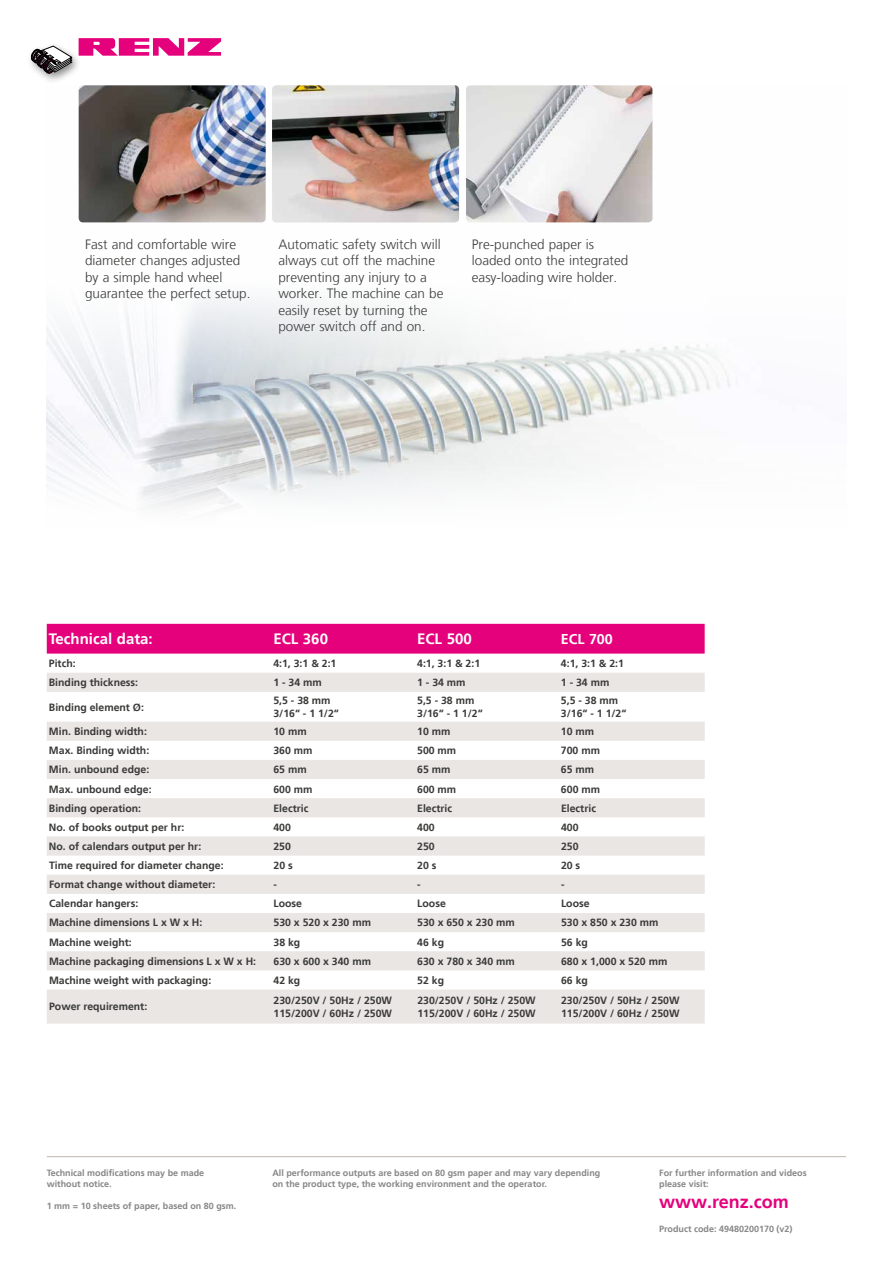
<style>
.page{position:relative;width:893px;height:1263px;background:#fff}
.page>*{position:absolute;margin:0;border:0;box-sizing:border-box;transform-origin:0 0}
.t1{font:700 18px "Frutiger LT";color:#e5007c}
.t2{font:700 15px "Frutiger LT";color:#fff}
.t3{font:700 14.25px "Frutiger LT";color:#fff}
.t4{font:300 13.5px/16.5px "Frutiger LT";color:#3a3a39}
.t5{font:700 10.5px/12.6px "Frutiger LT";color:#3a3a39}
.t6{font:700 9px/10.8px "Frutiger LT";color:#868786}
</style>
<div class="page">
<img style="left:46px;top:88px;width:692px;height:314px">
<svg style="left:46px;top:402px;width:601px;height:75px"></svg>
<div style="left:47px;top:447px;width:799px;height:177px;background:#fff"></div>
<hr style="left:47px;top:1156px;width:799px;height:1px;background:#beb8b0">
<svg style="left:79px;top:38px;width:142px;height:18px"></svg>
<div style="left:25px;top:42px;width:57px;height:43px;background:#000;opacity:.5"></div>
<svg style="left:31px;top:46px;width:41px;height:27px"></svg>
<div style="left:47px;top:624px;width:658px;height:30px;background:#e5007c"></div>
<svg style="left:47px;top:673px;width:658px;height:350px;fill:#e9e6e3"></svg>
<img style="left:466px;top:85px;width:186px;height:137px">
<img style="left:272px;top:85px;width:187px;height:137px">
<img style="left:79px;top:85px;width:187px;height:137px">
<p class="t4" style="left:85px;top:236px;width:167px">Fast and comfortable wire diameter changes adjusted by a simple hand wheel guarantee the perfect setup.</p>
<p class="t4" style="left:278px;top:236px;width:167px">Automatic safety switch will always cut off the machine preventing any injury to a worker. The machine can be easily reset by turning the power switch off and on.</p>
<p class="t4" style="left:472px;top:236px;width:158px">Pre-punched paper is loaded onto the integrated easy-loading wire holder.</p>
<h2 class="t2" style="left:49px;top:630px;width:105px">Technical data:</h2>
<h2 class="t2" style="left:273px;top:630px;width:56px">ECL 360</h2>
<h2 class="t2" style="left:417px;top:630px;width:56px">ECL 500</h2>
<h3 class="t3" style="left:561px;top:631px;width:53px">ECL 700</h3>
<p class="t5" style="left:49px;top:657px;width:28px">Pitch:</p>
<p class="t5" style="left:273px;top:657px;width:65px">4:1, 3:1 &amp; 2:1</p>
<p class="t5" style="left:417px;top:657px;width:65px">4:1, 3:1 &amp; 2:1</p>
<p class="t5" style="left:561px;top:657px;width:65px">4:1, 3:1 &amp; 2:1</p>
<p class="t5" style="left:49px;top:676px;width:91px">Binding thickness:</p>
<p class="t5" style="left:273px;top:676px;width:50px">1 - 34 mm</p>
<p class="t5" style="left:417px;top:676px;width:50px">1 - 34 mm</p>
<p class="t5" style="left:561px;top:676px;width:50px">1 - 34 mm</p>
<p class="t5" style="left:49px;top:701px;width:97px">Binding element Ø:</p>
<p class="t5" style="left:273px;top:694px;width:67px">5,5 - 38 mm<br>3/16“ - 1 1/2“</p>
<p class="t5" style="left:417px;top:694px;width:67px">5,5 - 38 mm<br>3/16“ - 1 1/2“</p>
<p class="t5" style="left:561px;top:694px;width:67px">5,5 - 38 mm<br>3/16“ - 1 1/2“</p>
<p class="t5" style="left:49px;top:725px;width:100px">Min. Binding width:</p>
<p class="t5" style="left:273px;top:725px;width:35px">10 mm</p>
<p class="t5" style="left:417px;top:725px;width:35px">10 mm</p>
<p class="t5" style="left:561px;top:725px;width:35px">10 mm</p>
<p class="t5" style="left:49px;top:744px;width:102px">Max. Binding width:</p>
<p class="t5" style="left:273px;top:744px;width:41px">360 mm</p>
<p class="t5" style="left:417px;top:744px;width:41px">500 mm</p>
<p class="t5" style="left:561px;top:744px;width:41px">700 mm</p>
<p class="t5" style="left:49px;top:763px;width:102px">Min. unbound edge:</p>
<p class="t5" style="left:273px;top:763px;width:35px">65 mm</p>
<p class="t5" style="left:417px;top:763px;width:35px">65 mm</p>
<p class="t5" style="left:561px;top:763px;width:35px">65 mm</p>
<p class="t5" style="left:49px;top:783px;width:104px">Max. unbound edge:</p>
<p class="t5" style="left:273px;top:783px;width:41px">600 mm</p>
<p class="t5" style="left:417px;top:783px;width:41px">600 mm</p>
<p class="t5" style="left:561px;top:783px;width:41px">600 mm</p>
<p class="t5" style="left:49px;top:802px;width:94px">Binding operation:</p>
<p class="t5" style="left:273px;top:802px;width:37px">Electric</p>
<p class="t5" style="left:417px;top:802px;width:37px">Electric</p>
<p class="t5" style="left:561px;top:802px;width:37px">Electric</p>
<p class="t5" style="left:49px;top:821px;width:137px">No. of books output per hr:</p>
<p class="t5" style="left:273px;top:821px;width:19px">400</p>
<p class="t5" style="left:417px;top:821px;width:19px">400</p>
<p class="t5" style="left:561px;top:821px;width:19px">400</p>
<p class="t5" style="left:49px;top:840px;width:154px">No. of calendars output per hr:</p>
<p class="t5" style="left:273px;top:840px;width:19px">250</p>
<p class="t5" style="left:417px;top:840px;width:19px">250</p>
<p class="t5" style="left:561px;top:840px;width:19px">250</p>
<p class="t5" style="left:49px;top:859px;width:176px">Time required for diameter change:</p>
<p class="t5" style="left:273px;top:859px;width:21px">20 s</p>
<p class="t5" style="left:417px;top:859px;width:21px">20 s</p>
<p class="t5" style="left:561px;top:859px;width:21px">20 s</p>
<p class="t5" style="left:49px;top:878px;width:168px">Format change without diameter:</p>
<p class="t5" style="left:273px;top:878px;width:5px">-</p>
<p class="t5" style="left:417px;top:878px;width:5px">-</p>
<p class="t5" style="left:561px;top:878px;width:5px">-</p>
<p class="t5" style="left:49px;top:897px;width:91px">Calendar hangers:</p>
<p class="t5" style="left:273px;top:897px;width:30px">Loose</p>
<p class="t5" style="left:417px;top:897px;width:30px">Loose</p>
<p class="t5" style="left:561px;top:897px;width:30px">Loose</p>
<p class="t5" style="left:49px;top:916px;width:155px">Machine dimensions L x W x H:</p>
<p class="t5" style="left:274px;top:916px;width:99px">530 x 520 x 230 mm</p>
<p class="t5" style="left:417px;top:916px;width:99px">530 x 650 x 230 mm</p>
<p class="t5" style="left:561px;top:916px;width:99px">530 x 850 x 230 mm</p>
<p class="t5" style="left:49px;top:936px;width:84px">Machine weight:</p>
<p class="t5" style="left:274px;top:936px;width:28px">38 kg</p>
<p class="t5" style="left:417px;top:936px;width:28px">46 kg</p>
<p class="t5" style="left:561px;top:936px;width:28px">56 kg</p>
<p class="t5" style="left:49px;top:955px;width:209px">Machine packaging dimensions L x W x H:</p>
<p class="t5" style="left:274px;top:955px;width:99px">630 x 600 x 340 mm</p>
<p class="t5" style="left:417px;top:955px;width:99px">630 x 780 x 340 mm</p>
<p class="t5" style="left:561px;top:955px;width:108px">680 x 1,000 x 520 mm</p>
<p class="t5" style="left:49px;top:974px;width:164px">Machine weight with packaging:</p>
<p class="t5" style="left:274px;top:974px;width:28px">42 kg</p>
<p class="t5" style="left:417px;top:974px;width:28px">52 kg</p>
<p class="t5" style="left:561px;top:974px;width:28px">66 kg</p>
<p class="t5" style="left:49px;top:1000px;width:100px">Power requirement:</p>
<p class="t5" style="left:274px;top:994px;width:120px">230/250V / 50Hz / 250W<br>115/200V / 60Hz / 250W</p>
<p class="t5" style="left:417px;top:994px;width:120px">230/250V / 50Hz / 250W<br>115/200V / 60Hz / 250W</p>
<p class="t5" style="left:561px;top:994px;width:120px">230/250V / 50Hz / 250W<br>115/200V / 60Hz / 250W</p>
<p class="t6" style="left:47px;top:1168px;width:159px">Technical modifications may be made without notice.</p>
<p class="t6" style="left:47px;top:1200px;width:191px">1 mm = 10 sheets of paper, based on 80 gsm.</p>
<p class="t6" style="left:272px;top:1168px;width:329px">All performance outputs are based on 80 gsm paper and may vary depending on the product type, the working environment and the operator.</p>
<p class="t6" style="left:659px;top:1168px;width:149px">For further information and videos please visit:</p>
<h1 class="t1" style="left:659px;top:1191px;width:131px">www.renz.com</h1>
<p class="t6" style="left:659px;top:1224px;width:135px">Product code: 49480200170 (v2)</p>
</div>
